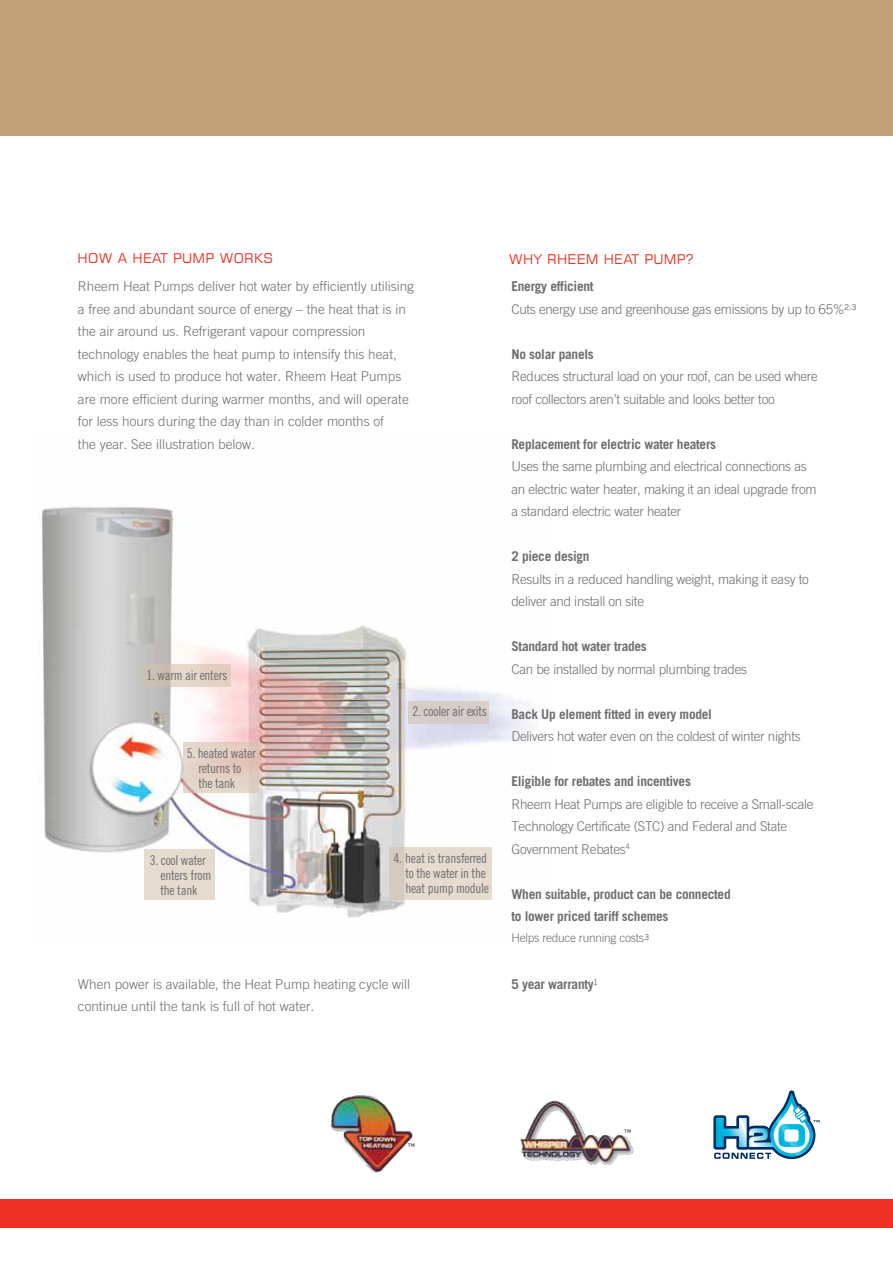
<style>
.page{position:relative;width:893px;height:1263px;background:#fff}
.page>*{position:absolute;margin:0;border:0;box-sizing:border-box;transform-origin:0 0}
.t1{font:300 13.5px/22.5px "Trade Gothic";letter-spacing:-.02em;color:#6d6e71}
.t2{font:300 13.5px/22.5px "Trade Gothic";color:#6d6e71}
.t3{font:700 13.5px/22.5px "Trade Gothic";letter-spacing:-.02em;color:#6d6e71}
.t4{font:13.5px/15px "Trade Gothic Cond Eighteen";letter-spacing:-.02em;color:#6d6e71}
.t5{font:13.5px "Square 721 BT";letter-spacing:.03em;color:#ee3124}
.t6{font:300 12px "Trade Gothic";letter-spacing:-.02em;color:#6d6e71}
.t7{font:12px "Square 721 BT";color:#000}
.s1{font-weight:700}
.s2{font-size:13.5px}
.s3{font-weight:300}
</style>
<div class="page">
<img style="left:42px;top:507px;width:489px;height:411px">
<div style="left:0;top:1199px;width:893px;height:28px;background:#ee3124"></div>
<div style="left:0;top:0;width:893px;height:135px;background:#c0a077"></div>
<img style="left:330px;top:1094px;width:83px;height:79px">
<img style="left:520px;top:1100px;width:114px;height:64px">
<svg style="left:713px;top:1090px;width:107px;height:70px"></svg>
<svg style="left:143px;top:664px;width:88px;height:23px;fill:#e4d0c2"></svg>
<div style="left:409px;top:701px;width:80px;height:23px;background:#d6ccc7"></div>
<div style="left:389px;top:847px;width:103px;height:53px;background:linear-gradient(to right,#dcd2c6,#e9dfd2)"></div>
<div style="left:183px;top:742px;width:75px;height:51px;background:linear-gradient(to right,#e5d6ca,#e1c8bc)"></div>
<div style="left:144px;top:850px;width:70px;height:50px;background:#e5dbce"></div>
<p class="t5" style="left:78px;top:249px;width:197px">HOW A HEAT PUMP WORKS</p>
<p class="t5" style="left:509px;top:250px;width:185px">WHY RHEEM HEAT PUMP?</p>
<p class="t2" style="left:78px;top:275px;width:338px">Rheem Heat Pumps deliver hot water by efficiently utilising a free and abundant source of energy – the heat that is in the air around us. Refrigerant vapour compression technology enables the heat pump to intensify this heat, which is used to produce hot water. Rheem Heat Pumps are more efficient during warmer months, and will operate for less hours during the day than in colder months of<br>the year. See illustration below.</p>
<p class="t4" style="left:146px;top:667px;width:82px">1. warm air enters</p>
<p class="t4" style="left:198px;top:745px;width:59px;text-indent:-12px">5. heated water returns to the tank</p>
<p class="t4" style="left:161px;top:853px;width:52px;text-indent:-11px">3. cool water enters from the tank</p>
<p class="t4" style="left:413px;top:704px;width:76px">2. cooler air exits</p>
<p class="t4" style="left:405px;top:851px;width:85px;text-indent:-12px">4. heat is transferred to the water in the heat pump module</p>
<p class="t2" style="left:78px;top:973px;width:334px">When power is available, the Heat Pump heating cycle will continue until the tank is full of hot water.</p>
<p class="t1" style="left:511px;top:275px;width:346px"><span class="s1">Energy efficient<br></span>Cuts energy use and greenhouse gas emissions by up to 65%²<sup>,</sup>³</p>
<p class="t3" style="left:511px;top:342px;width:84px">No solar panels</p>
<p class="t1" style="left:511px;top:365px;width:308px">Reduces structural load on your roof, can be used where roof collectors aren’t suitable and looks better too</p>
<p class="t3" style="left:511px;top:432px;width:206px">Replacement for electric water heaters</p>
<p class="t1" style="left:511px;top:455px;width:307px">Uses the same plumbing and electrical connections as an electric water heater, making it an ideal upgrade from a standard electric water heater</p>
<p class="t3" style="left:511px;top:545px;width:80px">2 piece design</p>
<p class="t1" style="left:511px;top:567px;width:299px">Results in a reduced handling weight, making it easy to deliver and install on site</p>
<p class="t3" style="left:511px;top:635px;width:137px">Standard hot water trades</p>
<p class="t1" style="left:511px;top:657px;width:237px">Can be installed by normal plumbing trades</p>
<p class="t3" style="left:511px;top:702px;width:202px">Back Up element fitted in every model</p>
<p class="t1" style="left:511px;top:725px;width:291px">Delivers hot water even on the coldest of winter nights</p>
<p class="t3" style="left:511px;top:770px;width:181px">Eligible for rebates and incentives</p>
<p class="t1" style="left:511px;top:792px;width:304px">Rheem Heat Pumps are eligible to receive a Small-scale<br>Technology Certificate (STC) and Federal and State<br>Government Rebates<sup>4</sup></p>
<p class="t3" style="left:511px;top:882px;width:221px">When suitable, product can be connected to lower priced tariff schemes</p>
<p class="t6" style="left:511px;top:931px;width:139px">Helps reduce running costs<span class="s2">³</span></p>
<p class="t3" style="left:511px;top:972px;width:88px">5 year warranty<span class="s3">¹</span></p>
<p class="t7" style="left:406px;top:1140px;width:11px">™</p>
<p class="t7" style="left:623px;top:1126px;width:11px">™</p>
</div>
